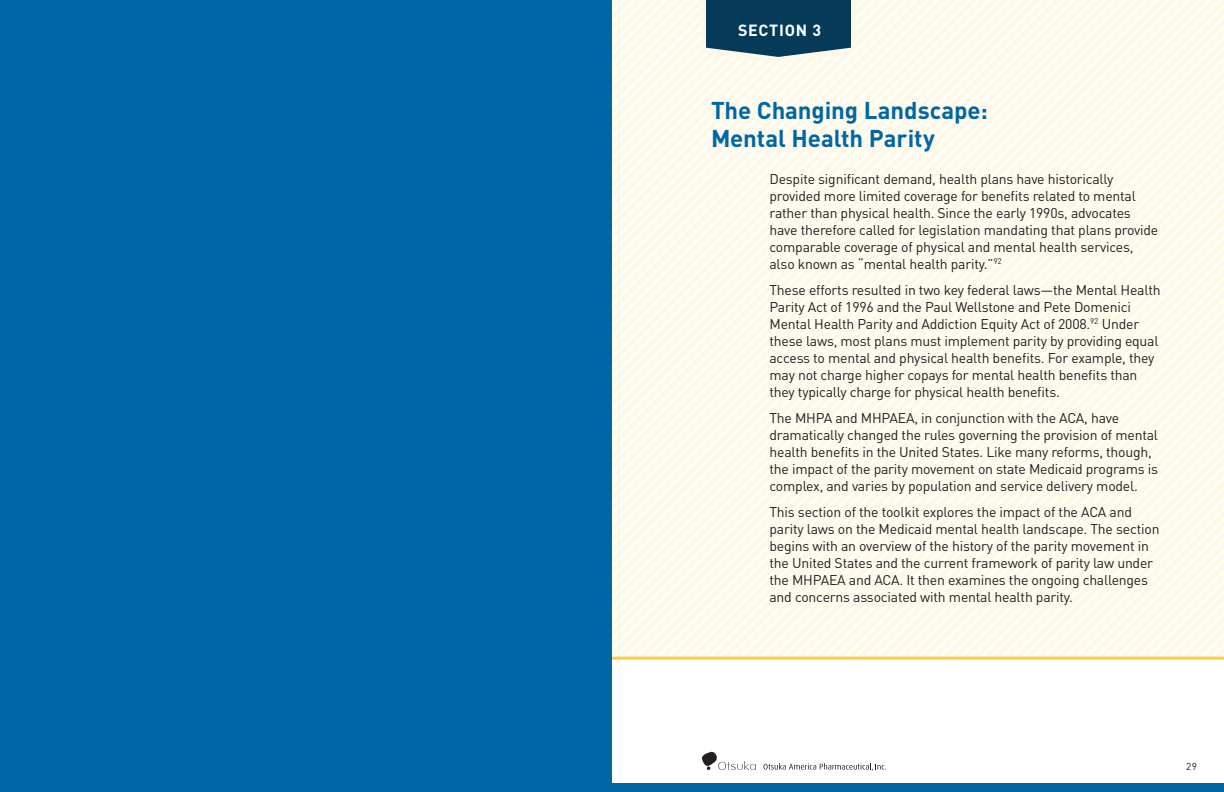
<style>
.page{position:relative;width:1224px;height:792px;background:#fff}
.page>*{position:absolute;margin:0;border:0;box-sizing:border-box;transform-origin:0 0}
.SECTION_-_HEADER{font:700 24px/28px "DIN";letter-spacing:-.005em;color:#0067a5}
.SECTION_START_-_Eyeb{font:700 16px "DIN";letter-spacing:.045em;color:#fff}
.SECTION_-_Intro{font:14px/17px "DIN";letter-spacing:-.015em;color:#231f20}
.page_number{font:10px "DIN";color:#231f20}
</style>
<div class="page">
<div style="left:0;top:0;width:612px;height:792px;background:#0067a5"></div>
<div style="left:0;top:783px;width:1224px;height:9px;background:#0067a5"></div>
<svg style="left:612px;top:115px;width:612px;height:11px"></svg>
<svg style="left:612px;top:136px;width:612px;height:11px"></svg>
<svg style="left:612px;top:157px;width:612px;height:11px"></svg>
<svg style="left:612px;top:168px;width:612px;height:10px"></svg>
<svg style="left:612px;top:178px;width:612px;height:11px"></svg>
<svg style="left:612px;top:189px;width:612px;height:10px"></svg>
<svg style="left:612px;top:199px;width:612px;height:11px"></svg>
<svg style="left:612px;top:210px;width:612px;height:10px"></svg>
<svg style="left:612px;top:220px;width:612px;height:11px"></svg>
<svg style="left:612px;top:231px;width:612px;height:10px"></svg>
<svg style="left:612px;top:241px;width:612px;height:10px"></svg>
<svg style="left:612px;top:251px;width:612px;height:11px"></svg>
<svg style="left:612px;top:262px;width:612px;height:10px"></svg>
<svg style="left:612px;top:272px;width:612px;height:11px"></svg>
<svg style="left:612px;top:283px;width:612px;height:10px"></svg>
<svg style="left:612px;top:293px;width:612px;height:11px"></svg>
<svg style="left:612px;top:304px;width:612px;height:10px"></svg>
<svg style="left:612px;top:314px;width:612px;height:11px"></svg>
<svg style="left:612px;top:325px;width:612px;height:10px"></svg>
<svg style="left:612px;top:335px;width:612px;height:11px"></svg>
<svg style="left:612px;top:346px;width:612px;height:10px"></svg>
<svg style="left:612px;top:356px;width:612px;height:11px"></svg>
<svg style="left:612px;top:367px;width:612px;height:10px"></svg>
<svg style="left:612px;top:377px;width:612px;height:10px"></svg>
<svg style="left:612px;top:387px;width:612px;height:11px"></svg>
<svg style="left:612px;top:398px;width:612px;height:10px"></svg>
<svg style="left:612px;top:408px;width:612px;height:11px"></svg>
<svg style="left:612px;top:419px;width:612px;height:10px"></svg>
<svg style="left:612px;top:429px;width:612px;height:11px"></svg>
<svg style="left:612px;top:440px;width:612px;height:10px"></svg>
<svg style="left:612px;top:450px;width:612px;height:11px"></svg>
<svg style="left:612px;top:461px;width:612px;height:10px"></svg>
<svg style="left:612px;top:471px;width:612px;height:11px"></svg>
<svg style="left:612px;top:482px;width:612px;height:10px"></svg>
<svg style="left:612px;top:492px;width:612px;height:10px"></svg>
<svg style="left:612px;top:502px;width:612px;height:11px"></svg>
<svg style="left:612px;top:513px;width:612px;height:10px"></svg>
<svg style="left:612px;top:523px;width:612px;height:11px"></svg>
<svg style="left:612px;top:534px;width:612px;height:10px"></svg>
<svg style="left:612px;top:544px;width:612px;height:11px"></svg>
<svg style="left:612px;top:555px;width:612px;height:10px"></svg>
<svg style="left:612px;top:565px;width:612px;height:11px"></svg>
<svg style="left:612px;top:576px;width:612px;height:10px"></svg>
<svg style="left:612px;top:586px;width:612px;height:11px"></svg>
<svg style="left:612px;top:597px;width:612px;height:60px"></svg>
<hr style="left:612px;top:657px;width:612px;height:3px;background:#fecc47">
<svg style="left:612px;top:0;width:612px;height:63px"></svg>
<svg style="left:702px;top:752px;width:54px;height:18px"></svg>
<svg style="left:764px;top:763px;width:122px;height:8px"></svg>
<p class="SECTION_START_-_Eyeb" style="left:738px;top:20px;width:85px">SECTION 3</p>
<p class="SECTION_START_-_Eyeb" style="left:812px;top:20px;width:10px">2</p>
<p class="SECTION_-_HEADER" style="left:711px;top:95px;width:278px">The Changing Landscape:<br>Mental Health Parity</p>
<p class="SECTION_-_Intro" style="left:770px;top:170px;width:390px">Despite significant demand, health plans have historically provided more limited coverage for benefits related to mental rather than physical health. Since the early 1990s, advocates have therefore called for legislation mandating that plans provide comparable coverage of physical and mental health services, also known as “mental health parity. ”<sup>92</sup></p>
<p class="SECTION_-_Intro" style="left:770px;top:281px;width:393px">These efforts resulted in two key federal laws—the Mental Health Parity Act of 1996 and the Paul Wellstone and Pete Domenici Mental Health Parity and Addiction Equity Act of 2008. <sup>92</sup> Under these laws, most plans must implement parity by providing equal access to mental and physical health benefits. For example, they may not charge higher copays for mental health benefits than they typically charge for physical health benefits.</p>
<p class="SECTION_-_Intro" style="left:770px;top:409px;width:390px">The MHPA and MHPAEA, in conjunction with the ACA, have dramatically changed the rules governing the provision of mental health benefits in the United States. Like many reforms, though, the impact of the parity movement on state Medicaid programs is complex, and varies by population and service delivery model.</p>
<p class="SECTION_-_Intro" style="left:770px;top:503px;width:392px">This section of the toolkit explores the impact of the ACA and parity laws on the Medicaid mental health landscape. The section begins with an overview of the history of the parity movement in the United States and the current framework of parity law under the MHPAEA and ACA. It then examines the ongoing challenges and concerns associated with mental health parity.</p>
<p class="page_number" style="left:1186px;top:760px;width:12px">29</p>
</div>
